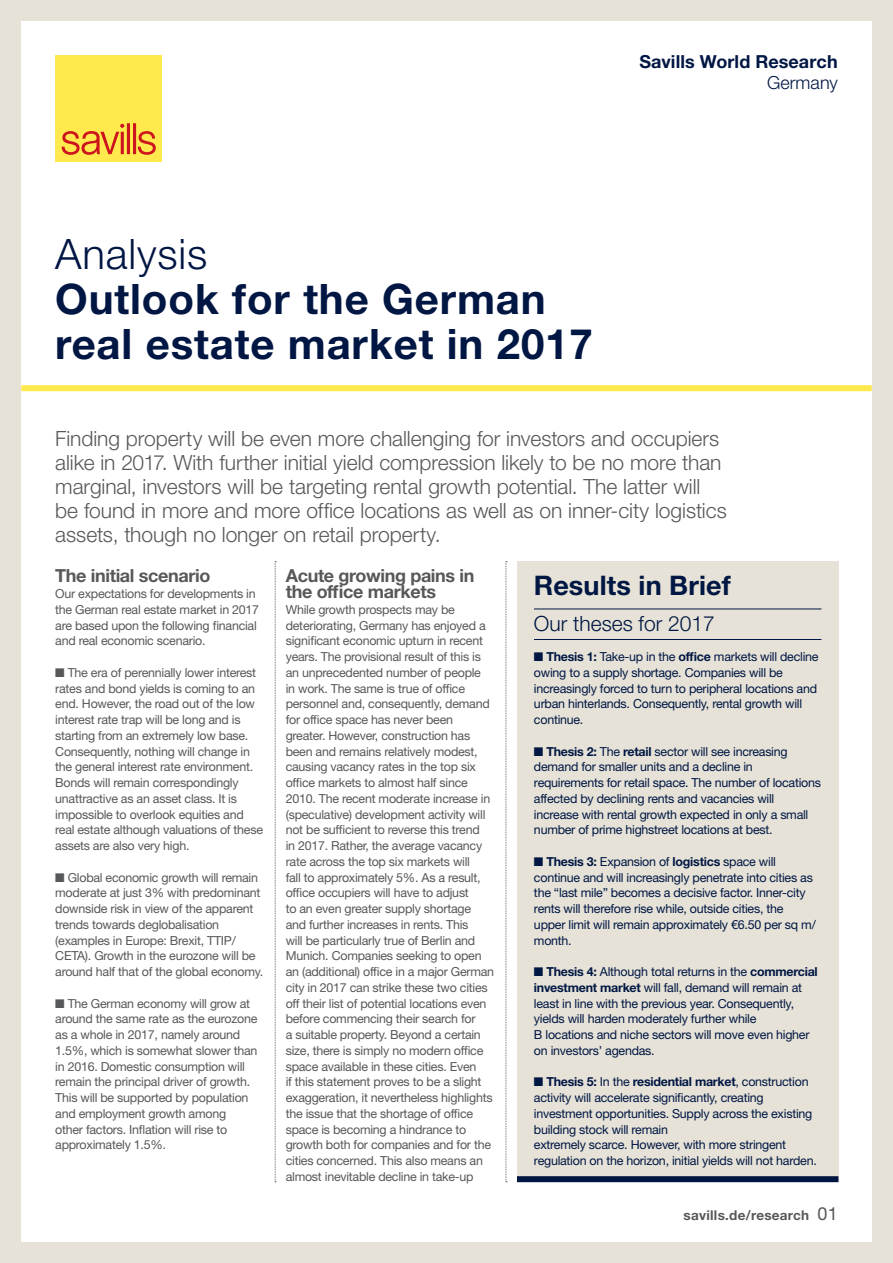
<style>
.page{position:relative;width:893px;height:1263px;background:#e6e2d7}
.page>*{position:absolute;margin:0;border:0;box-sizing:border-box;transform-origin:0 0}
.t1{font:700 42px "Helvetica Neue LT Std";letter-spacing:.02em;color:#001643}
.t2{font:300 42px "Helvetica Neue LT Std";letter-spacing:.02em;color:#001643}
.H_BoxoutHeadline{font:700 27px "Helvetica Neue LT Std";letter-spacing:.005em;color:#001643}
.H_Strap{font:300 21px/24px "Helvetica Neue LT Std";letter-spacing:-.005em;color:#57585a}
.H_BoxoutStrap{font:300 21px "Helvetica Neue LT Std";color:#001643}
.H_Body{font:700 18px/15.8px "Helvetica Neue LT Std";letter-spacing:-.02em;color:#57585a}
.t3{font:700 18px "Helvetica Neue LT Std";letter-spacing:.005em;color:#001643}
.t4{font:300 18px "Helvetica Neue LT Std";letter-spacing:.005em;color:#001643}
.t5{font:700 13.5px "Helvetica Neue LT Std";letter-spacing:.02em;color:#57585a}
.H_Body-2{font:12.45px/15.8px "Helvetica Neue LT Std";letter-spacing:-.02em;color:#57585a}
.H_Body-3{font:12.45px/15.8px "Helvetica Neue LT Std";letter-spacing:-.02em;color:#001643}
.s1{font-weight:700}
.s2{font-weight:400;font-size:18px}
</style>
<div class="page">
<div style="left:21px;top:21px;width:851px;height:1221px;background:#fff"></div>
<div style="left:55px;top:55px;width:107px;height:107px;background:#ffe94d"></div>
<svg style="left:62px;top:123px;width:94px;height:32px"></svg>
<div style="left:21px;top:385px;width:851px;height:6px;background:#ffe94d"></div>
<svg style="left:275px;top:561px;width:1px;height:621px"></svg>
<svg style="left:506px;top:561px;width:1px;height:621px"></svg>
<div style="left:517px;top:561px;width:321px;height:621px;background:#e6e2d7"></div>
<hr style="left:534px;top:609px;width:287px;height:1px;background:#001643">
<hr style="left:534px;top:639px;width:287px;height:1px;background:#001643">
<div style="left:517px;top:1176px;width:321px;height:6px;background:#001643"></div>
<p class="t3" style="left:639px;top:51px;width:200px">Savills World Research</p>
<p class="t4" style="left:767px;top:72px;width:72px">Germany</p>
<p class="t2" style="left:55px;top:229px;width:154px">Analysis</p>
<p class="t1" style="left:55px;top:273px;width:492px">Outlook for the German</p>
<p class="t1" style="left:55px;top:318px;width:539px">real estate market in 2017</p>
<p class="H_Strap" style="left:55px;top:426px;width:673px">Finding property will be even more challenging for investors and occupiers alike in 2017. With further initial yield compression likely to be no more than marginal, investors will be targeting rental growth potential. The latter will be found in more and more office locations as well as on inner-city logistics assets, though no longer on retail property.</p>
<p class="H_Body" style="left:55px;top:568px;width:157px">The initial scenario</p>
<p class="H_Body-2" style="left:55px;top:586px;width:205px">Our expectations for developments in the German real estate market in 2017 are based upon the following financial and real economic scenario.</p>
<p class="H_Body-2" style="left:55px;top:664px;width:209px">■ The era of perennially lower interest rates and bond yields is coming to an end. However, the road out of the low interest rate trap will be long and is starting from an extremely low base.<br>Consequently, nothing will change in the general interest rate environment.<br>Bonds will remain correspondingly unattractive as an asset class. It is impossible to overlook equities and real estate although valuations of these assets are also very high.</p>
<p class="H_Body-2" style="left:55px;top:869px;width:210px">■ Global economic growth will remain moderate at just 3% with predominant downside risk in view of the apparent trends towards deglobalisation (examples in Europe: Brexit, TTIP/ CETA). Growth in the eurozone will be around half that of the global economy.</p>
<p class="H_Body-2" style="left:55px;top:995px;width:204px">■ The German economy will grow at around the same rate as the eurozone as a whole in 2017, namely around 1.5%, which is somewhat slower than in 2016. Domestic consumption will remain the principal driver of growth.<br>This will be supported by population and employment growth among<br>other factors. Inflation will rise to approximately 1.5%.</p>
<p class="H_Body" style="left:286px;top:568px;width:190px">Acute growing pains in the office markets</p>
<p class="H_Body-2" style="left:286px;top:601px;width:210px">While growth prospects may be deteriorating, Germany has enjoyed a significant economic upturn in recent years. The provisional result of this is an unprecedented number of people<br>in work. The same is true of office personnel and, consequently, demand for office space has never been greater. However, construction has been and remains relatively modest, causing vacancy rates in the top six office markets to almost half since 2010. The recent moderate increase in (speculative) development activity will not be sufficient to reverse this trend<br>in 2017. Rather, the average vacancy rate across the top six markets will<br>fall to approximately 5%. As a result, office occupiers will have to adjust<br>to an even greater supply shortage and further increases in rents. This<br>will be particularly true of Berlin and Munich. Companies seeking to open an (additional) office in a major German city in 2017 can strike these two cities off their list of potential locations even before commencing their search for<br>a suitable property. Beyond a certain size, there is simply no modern office space available in these cities. Even<br>if this statement proves to be a slight exaggeration, it nevertheless highlights the issue that the shortage of office space is becoming a hindrance to growth both for companies and for the cities concerned. This also means an almost inevitable decline in take-up</p>
<p class="H_BoxoutHeadline" style="left:534px;top:569px;width:198px">Results in Brief</p>
<p class="H_BoxoutStrap" style="left:534px;top:610px;width:182px">Our theses for 2017</p>
<p class="H_Body-3" style="left:534px;top:649px;width:286px">■ <span class="s1">Thesis 1:</span> Take-up in the <span class="s1">office</span> markets will decline owing to a supply shortage. Companies will be increasingly forced to turn to peripheral locations and urban hinterlands. Consequently, rental growth will continue.</p>
<p class="H_Body-3" style="left:534px;top:743px;width:289px">■ <span class="s1">Thesis 2:</span> The <span class="s1">retail</span> sector will see increasing demand for smaller units and a decline in requirements for retail space. The number of locations affected by declining rents and vacancies will increase with rental growth expected in only a small number of prime highstreet locations at best.</p>
<p class="H_Body-3" style="left:534px;top:853px;width:280px">■ <span class="s1">Thesis 3:</span> Expansion of <span class="s1">logistics</span> space will continue and will increasingly penetrate into cities as the “last mile” becomes a decisive factor. Inner-city rents will therefore rise while, outside cities, the</p>
<p class="H_Body-3" style="left:534px;top:916px;width:283px">upper limit will remain approximately €6.50 per sq m/ month.</p>
<p class="H_Body-3" style="left:534px;top:964px;width:285px">■ <span class="s1">Thesis 4:</span> Although total returns in the <span class="s1">commercial investment market</span> will fall, demand will remain at least in line with the previous year. Consequently, yields will harden moderately further while</p>
<p class="H_Body-3" style="left:534px;top:1027px;width:277px">B locations and niche sectors will move even higher on investors’ agendas.</p>
<p class="H_Body-3" style="left:534px;top:1074px;width:280px">■ <span class="s1">Thesis 5:</span> In the <span class="s1">residential market</span>, construction activity will accelerate significantly, creating investment opportunities. Supply across the existing building stock will remain</p>
<p class="H_Body-3" style="left:534px;top:1137px;width:284px">extremely scarce. However, with more stringent regulation on the horizon, initial yields will not harden.</p>
<p class="t5" style="left:684px;top:1207px;width:156px">savills.de/research <span class="s2">01</span></p>
</div>
